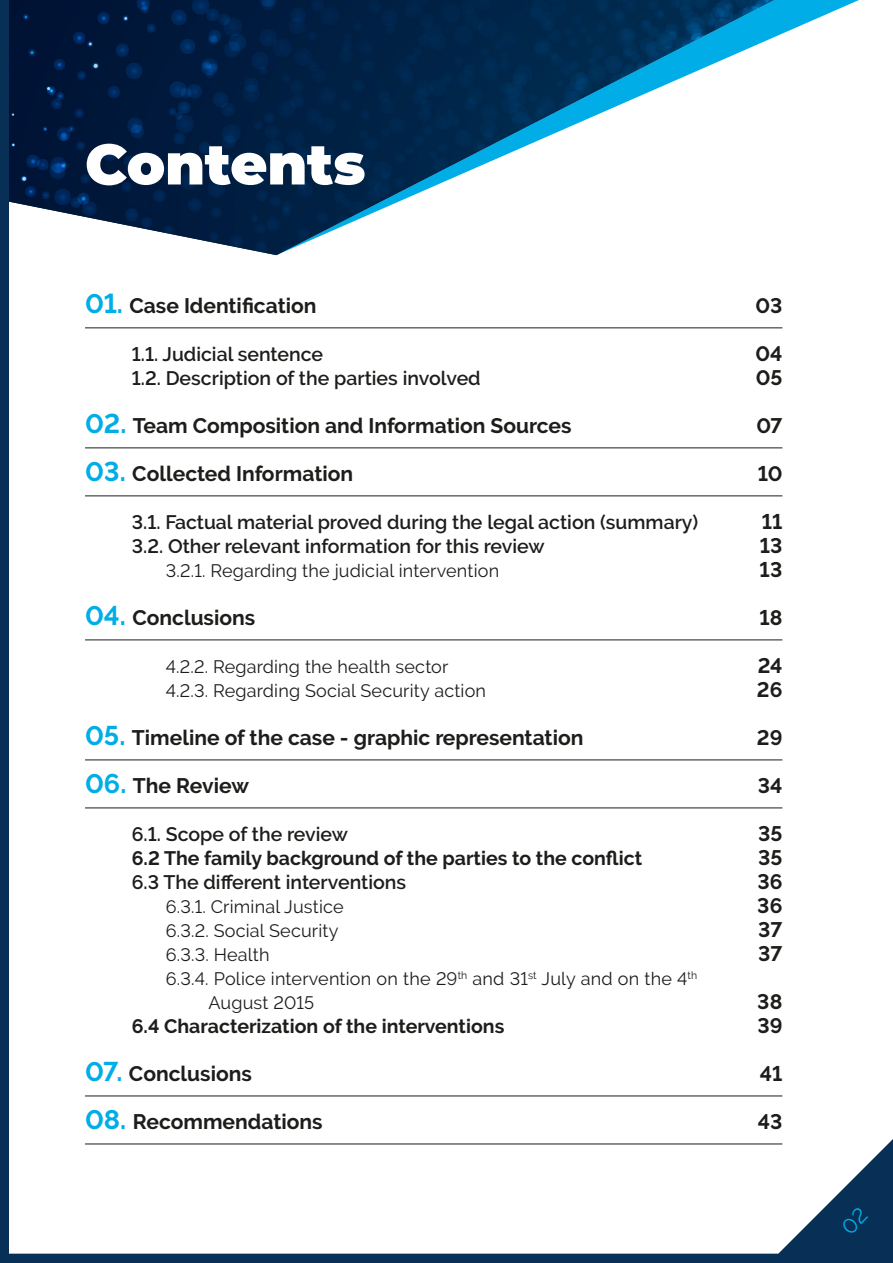
<style>
.page{position:relative;width:893px;height:1263px;background:#fff}
.page>*{position:absolute;margin:0;border:0;box-sizing:border-box;transform-origin:0 0}
.t1{font:900 57px "Montserrat";letter-spacing:-.005em;color:#fff}
.t2{font:700 21px "Raleway";color:#1d1d1b}
.t3{font:600 19.5px "Raleway";color:#1d1d1b}
.t4{font:700 19.5px "Raleway";color:#1d1d1b}
.t5{font:18px/24px "Raleway";letter-spacing:.01em;color:#1d1d1b}
.s1{font-size:27px;color:#00ade7}
</style>
<div class="page">
<svg style="left:276px;top:0;width:583px;height:256px"></svg>
<img style="left:9px;top:0;width:765px;height:255px">
<hr style="left:85px;top:327px;width:697px;height:1px;background:#1d1d1b">
<hr style="left:85px;top:447px;width:697px;height:1px;background:#1d1d1b">
<hr style="left:85px;top:495px;width:697px;height:1px;background:#1d1d1b">
<hr style="left:85px;top:639px;width:697px;height:1px;background:#1d1d1b">
<hr style="left:85px;top:759px;width:697px;height:1px;background:#1d1d1b">
<hr style="left:85px;top:807px;width:697px;height:1px;background:#1d1d1b">
<hr style="left:85px;top:1095px;width:697px;height:1px;background:#1d1d1b">
<svg style="left:9px;top:1139px;width:884px;height:124px"></svg>
<div style="left:0;top:0;width:9px;height:1263px;background:#083057"></div>
<svg style="left:840px;top:1207px;width:28px;height:28px"></svg>
<h1 class="t1" style="left:85px;top:121px;width:282px">Contents</h1>
<p class="t2" style="left:85px;top:293px;width:233px"><span class="s1">01.</span> Case Identification</p>
<p class="t2" style="left:755px;top:293px;width:29px">03</p>
<p class="t3" style="left:132px;top:342px;width:193px">1.1. Judicial sentence</p>
<p class="t2" style="left:755px;top:341px;width:29px">04</p>
<p class="t3" style="left:132px;top:366px;width:350px">1.2. Description of the parties involved</p>
<p class="t2" style="left:756px;top:365px;width:28px">05</p>
<p class="t2" style="left:85px;top:413px;width:488px"><span class="s1">02.</span> Team Composition and Information Sources</p>
<p class="t2" style="left:756px;top:413px;width:27px">07</p>
<p class="t2" style="left:85px;top:461px;width:270px"><span class="s1">03.</span> Collected Information</p>
<p class="t2" style="left:758px;top:461px;width:26px">10</p>
<p class="t3" style="left:132px;top:510px;width:568px">3.1. Factual material proved during the legal action (summary)</p>
<p class="t2" style="left:762px;top:509px;width:22px">11</p>
<p class="t3" style="left:132px;top:534px;width:414px">3.2. Other relevant information for this review</p>
<p class="t2" style="left:760px;top:533px;width:24px">13</p>
<p class="t5" style="left:166px;top:558px;width:335px">3.2.1. Regarding the judicial intervention</p>
<p class="t2" style="left:760px;top:557px;width:24px">13</p>
<p class="t2" style="left:85px;top:605px;width:172px"><span class="s1">04.</span> Conclusions</p>
<p class="t2" style="left:759px;top:605px;width:24px">18</p>
<p class="t5" style="left:166px;top:654px;width:284px">4.2.2. Regarding the health sector</p>
<p class="t2" style="left:758px;top:653px;width:26px">24</p>
<p class="t5" style="left:166px;top:678px;width:322px">4.2.3. Regarding Social Security action</p>
<p class="t2" style="left:757px;top:677px;width:27px">26</p>
<p class="t2" style="left:85px;top:725px;width:500px"><span class="s1">05.</span> Timeline of the case - graphic representation</p>
<p class="t2" style="left:757px;top:725px;width:27px">29</p>
<p class="t2" style="left:85px;top:773px;width:165px"><span class="s1">06.</span> The Review</p>
<p class="t2" style="left:758px;top:773px;width:26px">34</p>
<p class="t3" style="left:132px;top:822px;width:218px">6.1. Scope of the review</p>
<p class="t2" style="left:758px;top:821px;width:26px">35</p>
<p class="t4" style="left:132px;top:847px;width:512px">6.2 The family background of the parties to the conflict</p>
<p class="t2" style="left:758px;top:845px;width:26px">35</p>
<p class="t3" style="left:132px;top:870px;width:276px">6.3 The different interventions</p>
<p class="t2" style="left:757px;top:869px;width:27px">36</p>
<p class="t5" style="left:166px;top:894px;width:179px">6.3.1. Criminal Justice</p>
<p class="t2" style="left:757px;top:893px;width:27px">36</p>
<p class="t5" style="left:166px;top:918px;width:174px">6.3.2. Social Security</p>
<p class="t2" style="left:758px;top:917px;width:26px">37</p>
<p class="t5" style="left:166px;top:942px;width:105px">6.3.3. Health</p>
<p class="t2" style="left:758px;top:941px;width:26px">37</p>
<p class="t5" style="left:208px;top:966px;width:490px;text-indent:-43px">6.3.4. Police intervention on the 29<sup>th</sup> and 31<sup>st</sup> July and on the 4<sup>th<br></sup>August 2015</p>
<p class="t2" style="left:757px;top:989px;width:27px">38</p>
<p class="t4" style="left:132px;top:1015px;width:374px">6.4 Characterization of the interventions</p>
<p class="t2" style="left:757px;top:1013px;width:27px">39</p>
<p class="t2" style="left:85px;top:1061px;width:168px"><span class="s1">07.</span> Conclusions</p>
<p class="t2" style="left:760px;top:1061px;width:24px">41</p>
<p class="t2" style="left:85px;top:1109px;width:239px"><span class="s1">08.</span> Recommendations</p>
<p class="t2" style="left:758px;top:1109px;width:26px">43</p>
</div>
